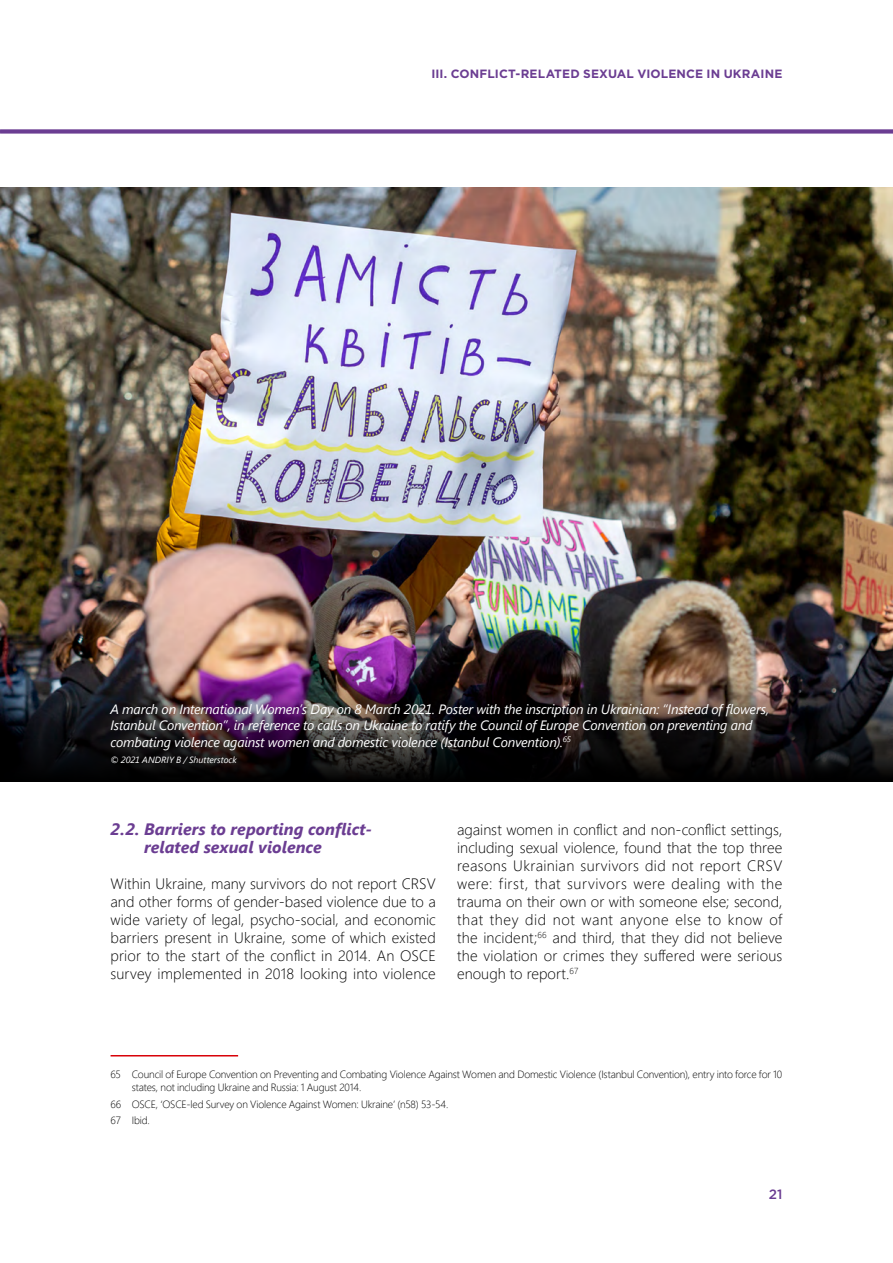
<style>
.page{position:relative;width:893px;height:1263px;background:#fff}
.page>*{position:absolute;margin:0;border:0;box-sizing:border-box;transform-origin:0 0}
.Heading_3{font:italic 700 16.5px/18px "Segoe UI";color:#6b3d92}
.Body{font:300 15px/18px "Segoe UI";letter-spacing:.01em;color:#000;text-align:justify}
.Caption_Black{font:italic 13.5px/16.5px "Segoe UI";letter-spacing:-.015em;color:#fff}
.t1{font:500 13.5px "Gotham";color:#6b3d92}
.Body-2{font:700 12px "Gotham";letter-spacing:.015em;color:#6b3d92}
.Footnote_text{font:300 10.5px/13.5px "Segoe UI";letter-spacing:-.015em;color:#000}
.Caption_Black-2{font:italic 9px "Segoe UI";letter-spacing:.005em;color:#fff}
</style>
<div class="page">
<svg style="left:0;top:129px;width:893px;height:5px;background:#8059a2"></svg>
<img style="left:0;top:187px;width:893px;height:493px">
<img style="left:0;top:680px;width:893px;height:102px">
<hr style="left:111px;top:1055px;width:127px;height:1px;background:#d80209">
<p class="Body-2" style="left:431px;top:65px;width:353px">III. CONFLICT-RELATED SEXUAL VIOLENCE IN UKRAINE</p>
<p class="Caption_Black" style="left:111px;top:700px;width:660px">A march on International Women’s Day on 8 March 2021. Poster with the inscription in Ukrainian: “Instead of flowers,<br>Istanbul Convention”, in reference to calls on Ukraine to ratify the Council of Europe Convention on preventing and combating violence against women and domestic violence (Istanbul Convention).<sup>65</sup></p>
<p class="Caption_Black-2" style="left:111px;top:754px;width:128px">© 2021 ANDRIY B / Shutterstock</p>
<p class="Heading_3" style="left:144px;top:819px;width:229px;text-indent:-34px">2.2. Barriers to reporting conflict&shy;related sexual violence</p>
<p class="Body" style="left:111px;top:874px;width:327px">Within Ukraine, many survivors do not report CRSV and other forms of gender-based violence due to a wide variety of legal, psycho-social, and economic barriers present in Ukraine, some of which existed prior to the start of the conflict in 2014. An OSCE survey implemented in 2018 looking into violence</p>
<p class="Body" style="left:457px;top:820px;width:327px">against women in conflict and non-conflict settings, including sexual violence, found that the top three reasons Ukrainian survivors did not report CRSV were: first, that survivors were dealing with the trauma on their own or with someone else; second, that they did not want anyone else to know of the incident;<sup>66</sup> and third, that they did not believe the violation or crimes they suffered were serious enough to report.<sup>67</sup></p>
<p class="Footnote_text" style="left:132px;top:1067px;width:652px;text-indent:-21px">65 Council of Europe Convention on Preventing and Combating Violence Against Women and Domestic Violence (Istanbul Convention), entry into force for 10 states, not including Ukraine and Russia: 1 August 2014.</p>
<p class="Footnote_text" style="left:111px;top:1097px;width:339px">66 OSCE, ‘OSCE-led Survey on Violence Against Women: Ukraine’ (n58) 53-54.</p>
<p class="Footnote_text" style="left:111px;top:1113px;width:41px">67 Ibid.</p>
<p class="t1" style="left:769px;top:1185px;width:15px">21</p>
</div>
